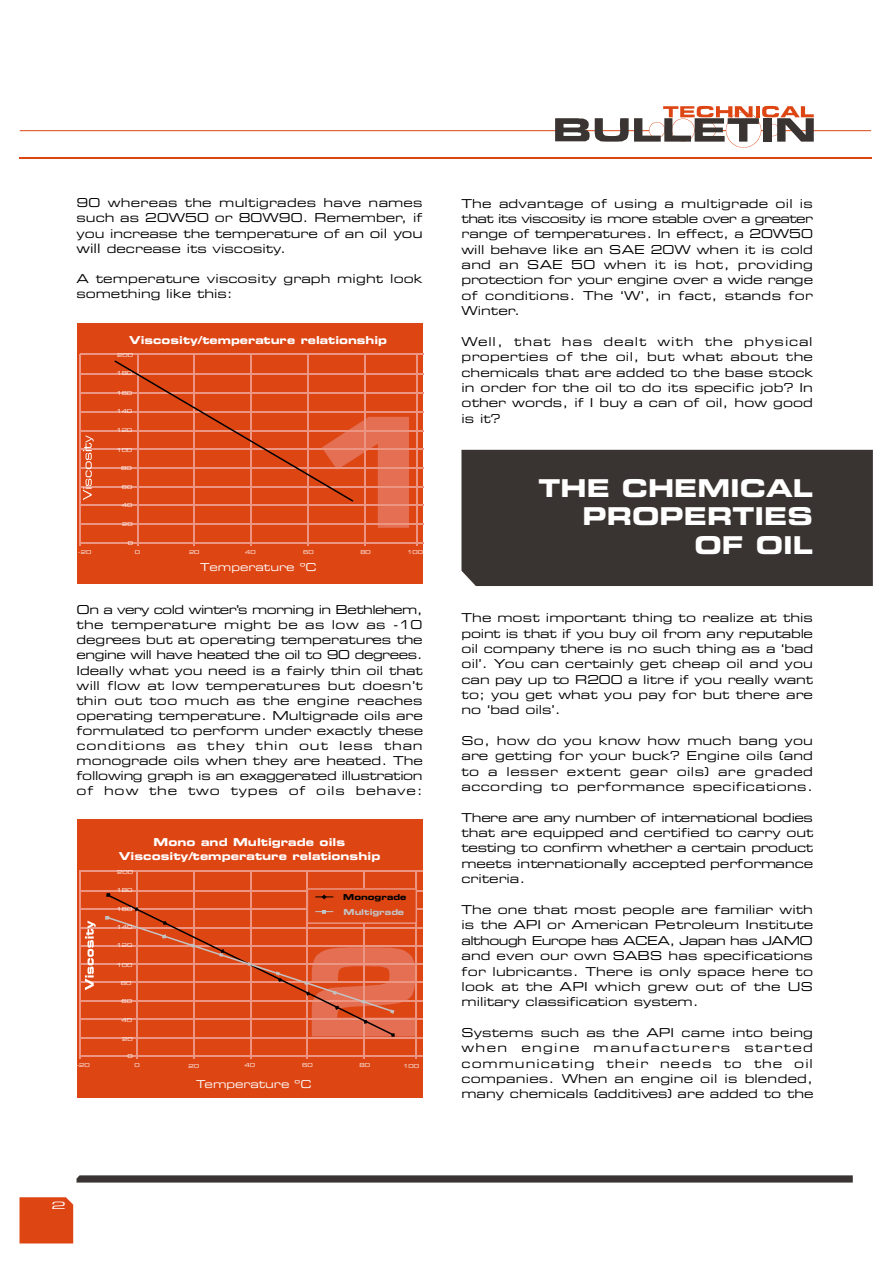
<style>
.page{position:relative;width:893px;height:1263px;background:#fff}
.page>*{position:absolute;margin:0;border:0;box-sizing:border-box;transform-origin:0 0}
.t1{font:24.6px/28.7px "Eurostile Bold Extended Two";color:#fff;text-align:right}
.t2{font:12.3px/15.3px "Eurostile Extended Two";color:#000;text-align:justify}
.t3{font:11.1px "Eurostile Extended Roman DTC";color:#fff;scale:1.52 1}
.t4{font:10.95px/13.8px "Eurostile Bold Extended Two";color:#fff;text-align:center}
.t5{font:10.95px "Eurostile Extended Two";color:#fff}
.t6{font:8.25px "Eurostile Bold Extended Two";color:#c4c3c3}
.t7{font:8.25px "Eurostile Bold Extended Two";color:#000}
.t8{font:5.4px "Eurostile Extended Two";color:#fff}
.s1{font-size:13.05px}
</style>
<div class="page">
<svg style="left:76px;top:1175px;width:777px;height:7px;background:#433f3c"></svg>
<hr style="left:20px;top:130px;width:851px;height:1px;background:#dd4513">
<svg style="left:555px;top:118px;width:73px;height:24px"></svg>
<svg style="left:634px;top:106px;width:180px;height:42px"></svg>
<hr style="left:20px;top:157px;width:852px;height:1px;background:#dd4513">
<div style="left:20px;top:1197px;width:53px;height:46px;background:#dd4513"></div>
<div style="left:461px;top:450px;width:411px;height:136px;background:#393431"></div>
<div style="left:76px;top:819px;width:346px;height:279px;background:#dd4513"></div>
<hr style="left:80px;top:890px;width:342px;height:1px;background:#ec9583">
<hr style="left:80px;top:908px;width:342px;height:2px;background:#ec9583">
<hr style="left:80px;top:927px;width:342px;height:1px;background:#ec9583">
<hr style="left:80px;top:945px;width:342px;height:1px;background:#ec9583">
<hr style="left:80px;top:963px;width:342px;height:1px;background:#ec9583">
<hr style="left:80px;top:982px;width:342px;height:1px;background:#ec9583">
<hr style="left:80px;top:1000px;width:342px;height:1px;background:#ec9583">
<hr style="left:80px;top:1018px;width:342px;height:2px;background:#ec9583">
<hr style="left:80px;top:1037px;width:342px;height:1px;background:#ec9583">
<hr style="left:137px;top:871px;width:1px;height:187px;background:#ec9583">
<hr style="left:194px;top:871px;width:1px;height:187px;background:#ec9583">
<hr style="left:250px;top:871px;width:1px;height:187px;background:#ec9583">
<hr style="left:307px;top:871px;width:1px;height:187px;background:#ec9583">
<hr style="left:363px;top:871px;width:1px;height:187px;background:#ec9583">
<hr style="left:80px;top:870px;width:342px;height:1px;background:#ec9583">
<hr style="left:80px;top:1055px;width:342px;height:2px;background:#ec9583">
<hr style="left:80px;top:870px;width:1px;height:188px;background:#ec9583">
<hr style="left:415px;top:871px;width:1px;height:187px;background:#ec9583">
<div style="left:307px;top:889px;width:109px;height:34px;background:#dd4513"></div>
<div style="left:307px;top:888px;width:110px;height:36px;border:2px solid #ec9583"></div>
<svg style="left:105px;top:893px;width:311px;height:144px"></svg>
<img style="left:83px;top:920px;width:12px;height:69px">
<div style="left:77px;top:323px;width:346px;height:261px;background:#dd4513"></div>
<hr style="left:80px;top:374px;width:344px;height:1px;background:#ec9583">
<hr style="left:80px;top:392px;width:344px;height:2px;background:#ec9583">
<hr style="left:80px;top:411px;width:344px;height:1px;background:#ec9583">
<hr style="left:80px;top:430px;width:344px;height:1px;background:#ec9583">
<hr style="left:80px;top:448px;width:344px;height:2px;background:#ec9583">
<hr style="left:80px;top:467px;width:344px;height:2px;background:#ec9583">
<hr style="left:80px;top:486px;width:344px;height:1px;background:#ec9583">
<hr style="left:80px;top:505px;width:344px;height:1px;background:#ec9583">
<hr style="left:80px;top:523px;width:344px;height:1px;background:#ec9583">
<hr style="left:137px;top:354px;width:1px;height:191px;background:#ec9583">
<hr style="left:194px;top:354px;width:1px;height:191px;background:#ec9583">
<hr style="left:250px;top:354px;width:2px;height:191px;background:#ec9583">
<hr style="left:307px;top:354px;width:1px;height:191px;background:#ec9583">
<hr style="left:364px;top:354px;width:1px;height:191px;background:#ec9583">
<hr style="left:80px;top:353px;width:344px;height:2px;background:#ec9583">
<hr style="left:80px;top:542px;width:344px;height:1px;background:#ec9583">
<hr style="left:80px;top:354px;width:1px;height:191px;background:#ec9583">
<hr style="left:416px;top:354px;width:1px;height:191px;background:#ec9583">
<svg style="left:114px;top:360px;width:295px;height:168px"></svg>
<img style="left:82px;top:435px;width:12px;height:64px">
<p class="t2" style="left:76px;top:196px;width:348px">90 whereas the multigrades have names such as 20W50 or 80W90. Remember, if you increase the temperature of an <span class="s1">oil you will</span> decrease its viscosity.</p>
<p class="t2" style="left:76px;top:272px;width:348px">A temperature viscosity graph might look something like this:</p>
<p class="t4" style="left:129px;top:335px;width:259px">Viscosity/temperature relationship</p>
<p class="t8" style="left:117px;top:353px;width:17px">200</p>
<p class="t8" style="left:116px;top:371px;width:17px">180</p>
<p class="t8" style="left:116px;top:391px;width:17px">160</p>
<p class="t8" style="left:116px;top:409px;width:17px">140</p>
<p class="t8" style="left:116px;top:428px;width:17px">120</p>
<p class="t8" style="left:116px;top:448px;width:17px">100</p>
<p class="t8" style="left:121px;top:466px;width:12px">80</p>
<p class="t8" style="left:122px;top:485px;width:12px">60</p>
<p class="t8" style="left:122px;top:503px;width:12px">40</p>
<p class="t8" style="left:122px;top:522px;width:12px">20</p>
<p class="t8" style="left:128px;top:541px;width:7px">0</p>
<p class="t8" style="left:78px;top:550px;width:14px">-20</p>
<p class="t8" style="left:135px;top:550px;width:7px">0</p>
<p class="t8" style="left:245px;top:550px;width:12px">40</p>
<p class="t8" style="left:360px;top:550px;width:12px">80</p>
<p class="t8" style="left:407px;top:550px;width:17px">100</p>
<p class="t8" style="left:189px;top:550px;width:12px">20</p>
<p class="t8" style="left:303px;top:550px;width:12px">60</p>
<p class="t5" style="left:200px;top:563px;width:118px">Temperature ºC</p>
<p class="t2" style="left:76px;top:603px;width:348px">On a very cold winter’s morning in Bethlehem, the temperature might be as low as -10 degrees but at operating temperatures the engine will have heated the oil to 90 degrees.<br>Ideally what you need is a fairly thin oil that will flow at low temperatures but doesn’t thin out too much as the engine reaches operating temperature. Multigrade oils are formulated to perform under exactly these conditions as they thin out less than monograde oils when they are heated. The following graph is an exaggerated illustration of how the two types of oils behave:</p>
<p class="t4" style="left:119px;top:836px;width:263px">Mono and Multigrade oils<br>Viscosity/temperature relationship</p>
<p class="t8" style="left:117px;top:869px;width:18px">200</p>
<p class="t8" style="left:116px;top:888px;width:18px">180</p>
<p class="t8" style="left:116px;top:907px;width:18px">160</p>
<p class="t8" style="left:116px;top:925px;width:18px">140</p>
<p class="t8" style="left:116px;top:943px;width:18px">120</p>
<p class="t8" style="left:116px;top:962px;width:18px">100</p>
<p class="t8" style="left:121px;top:980px;width:12px">80</p>
<p class="t8" style="left:122px;top:999px;width:12px">60</p>
<p class="t8" style="left:122px;top:1018px;width:12px">40</p>
<p class="t8" style="left:122px;top:1037px;width:12px">20</p>
<p class="t8" style="left:127px;top:1054px;width:7px">0</p>
<p class="t7" style="left:343px;top:893px;width:65px">Monograde</p>
<p class="t6" style="left:343px;top:909px;width:62px">Multigrade</p>
<p class="t8" style="left:77px;top:1063px;width:15px">-20</p>
<p class="t8" style="left:134px;top:1063px;width:7px">0</p>
<p class="t8" style="left:244px;top:1063px;width:12px">40</p>
<p class="t8" style="left:359px;top:1063px;width:12px">80</p>
<p class="t8" style="left:188px;top:1063px;width:12px">20</p>
<p class="t8" style="left:302px;top:1063px;width:12px">60</p>
<p class="t8" style="left:403px;top:1063px;width:18px">100</p>
<p class="t5" style="left:196px;top:1080px;width:117px">Temperature ºC</p>
<p class="t2" style="left:461px;top:197px;width:353px">The advantage of using a multigrade oil is that its viscosity is more stable over a greater range of temperatures. In effect, a 20W50 will behave like an SAE 20W when it is cold and an SAE 50 when it is hot, providing protection for your engine over a wide range of conditions. The ‘W’, in fact, stands for Winter.</p>
<p class="t2" style="left:461px;top:335px;width:353px">Well, that has dealt with the physical properties of the oil, but what about the chemicals that are added to the base stock in order for the oil to do its specific job? In other words, if I buy a can of oil, how good is it?</p>
<h1 class="t1" style="left:539px;top:476px;width:276px">THE CHEMICAL<br>PROPERTIES<br>OF OIL</h1>
<p class="t2" style="left:461px;top:611px;width:353px">The most important thing to realize at this point is that if you buy oil from any reputable oil company there is no such thing as a ‘bad oil’. You can certainly get cheap oil and you can pay up to R200 a litre if you really want to; you get what you pay for but there are no ‘bad oils’.</p>
<p class="t2" style="left:461px;top:734px;width:353px">So, how do you know how much bang you are getting for your buck? Engine oils (and to a lesser extent gear oils) are graded according to performance specifications.</p>
<p class="t2" style="left:461px;top:811px;width:354px">There are any number of international bodies that are equipped and certified to carry out testing to confirm whether a certain product meets internationally accepted performance criteria.</p>
<p class="t2" style="left:461px;top:903px;width:353px">The one that most people are familiar with is the API or American Petroleum Institute although Europe has ACEA, Japan has JAMO and even our own SABS has specifications for lubricants. There is only space here to look at the API which grew out of the US military classification system.</p>
<p class="t2" style="left:461px;top:1025px;width:354px">Systems such as the API came into being when engine manufacturers started communicating their needs to the oil companies. When an engine oil is blended, many chemicals (additives) are added to the</p>
<p class="t3" style="left:52px;top:1198px;width:11px">2</p>
</div>
